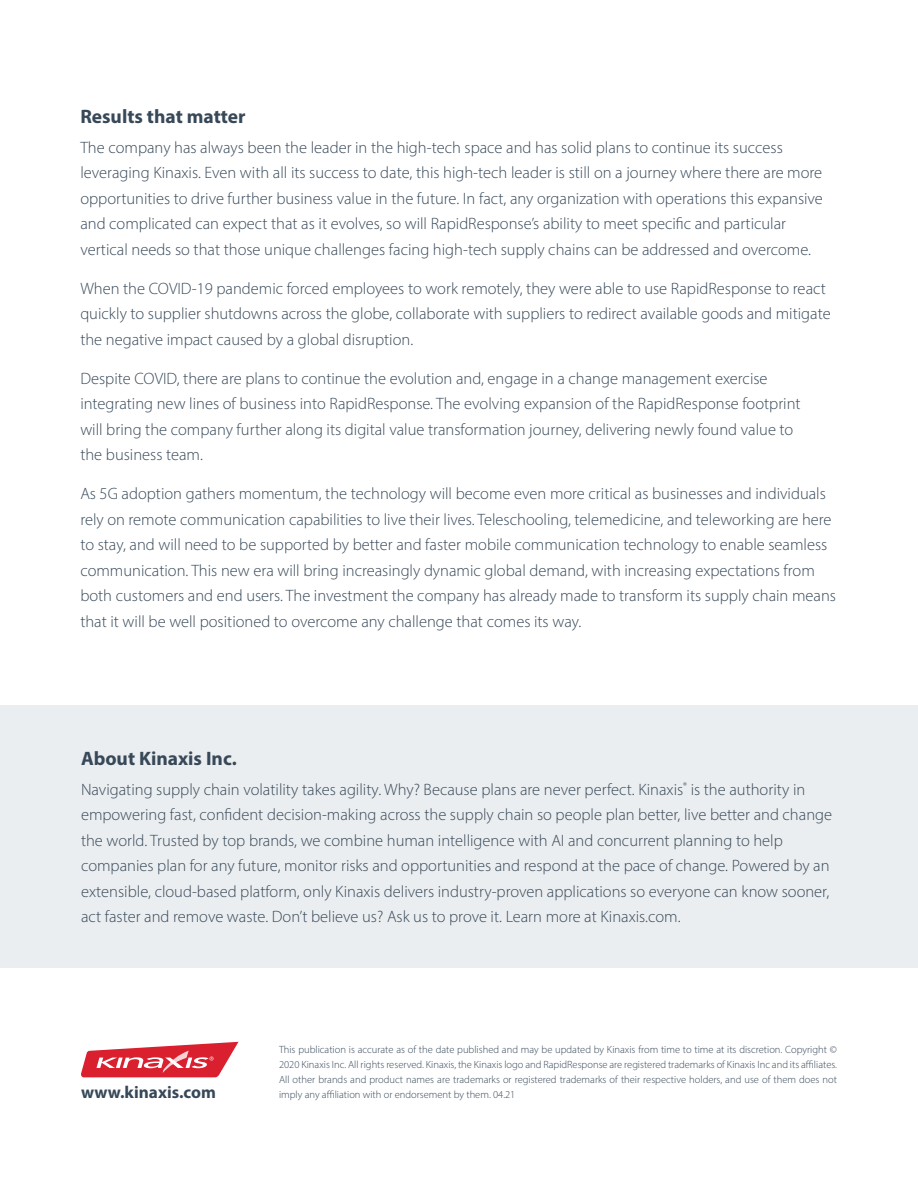
<style>
.page{position:relative;width:918px;height:1188px;background:#fff}
.page>*{position:absolute;margin:0;border:0;box-sizing:border-box;transform-origin:0 0}
.t1{font:700 19.5px "Myriad Pro";color:#374858}
.Website{font:700 17.25px "Myriad Pro";color:#374858}
.Body_Copy{font:300 16.5px/25.5px "Myriad Pro";color:#374858}
.t2{font:300 10.5px/15px "Myriad Pro";color:#374858;text-align:justify}
</style>
<div class="page">
<div style="left:0;top:705px;width:918px;height:262px;background:#ebeef0"></div>
<svg style="left:81px;top:1042px;width:157px;height:35px"></svg>
<h4 class="t1" style="left:80px;top:103px;width:167px">Results that matter</h4>
<p class="Body_Copy" style="left:80px;top:134px;width:744px">The company has always been the leader in the high-tech space and has solid plans to continue its success leveraging Kinaxis. Even with all its success to date, this high-tech leader is still on a journey where there are more opportunities to drive further business value in the future. In fact, any organization with operations this expansive and complicated can expect that as it evolves, so will RapidResponse’s ability to meet specific and particular vertical needs so that those unique challenges facing high-tech supply chains can be addressed and overcome.</p>
<p class="Body_Copy" style="left:80px;top:275px;width:752px">When the COVID-19 pandemic forced employees to work remotely, they were able to use RapidResponse to react quickly to supplier shutdowns across the globe, collaborate with suppliers to redirect available goods and mitigate the negative impact caused by a global disruption.</p>
<p class="Body_Copy" style="left:80px;top:365px;width:722px">Despite COVID, there are plans to continue the evolution and, engage in a change management exercise integrating new lines of business into RapidResponse. The evolving expansion of the RapidResponse footprint will bring the company further along its digital value transformation journey, delivering newly found value to the business team.</p>
<p class="Body_Copy" style="left:80px;top:481px;width:757px">As 5G adoption gathers momentum, the technology will become even more critical as businesses and individuals rely on remote communication capabilities to live their lives. Teleschooling, telemedicine, and teleworking are here to stay, and will need to be supported by better and faster mobile communication technology to enable seamless communication. This new era will bring increasingly dynamic global demand, with increasing expectations from both customers and end users. The investment the company has already made to transform its supply chain means that it will be well positioned to overcome any challenge that comes its way.</p>
<h4 class="t1" style="left:81px;top:746px;width:157px">About Kinaxis Inc.</h4>
<p class="Body_Copy" style="left:81px;top:776px;width:753px">Navigating supply chain volatility takes agility. Why? Because plans are never perfect. Kinaxis<sup>®</sup> is the authority in empowering fast, confident decision-making across the supply chain so people plan better, live better and change the world. Trusted by top brands, we combine human intelligence with AI and concurrent planning to help companies plan for any future, monitor risks and opportunities and respond at the pace of change. Powered by an extensible, cloud-based platform, only Kinaxis delivers industry-proven applications so everyone can know sooner, act faster and remove waste. Don’t believe us? Ask us to prove it. Learn more at Kinaxis.com.</p>
<p class="t2" style="left:279px;top:1042px;width:560px">This publication is accurate as of the date published and may be updated by Kinaxis from time to time at its discretion. Copyright © 2020 Kinaxis Inc. All rights reserved. Kinaxis, the Kinaxis logo and RapidResponse are registered trademarks of Kinaxis Inc and its affiliates.<br>All other brands and product names are trademarks or registered trademarks of their respective holders, and use of them does not</p>
<p class="Website" style="left:81px;top:1081px;width:136px">www.kinaxis.com</p>
<p class="t2" style="left:279px;top:1087px;width:238px">imply any affiliation with or endorsement by them. 04.21</p>
</div>
